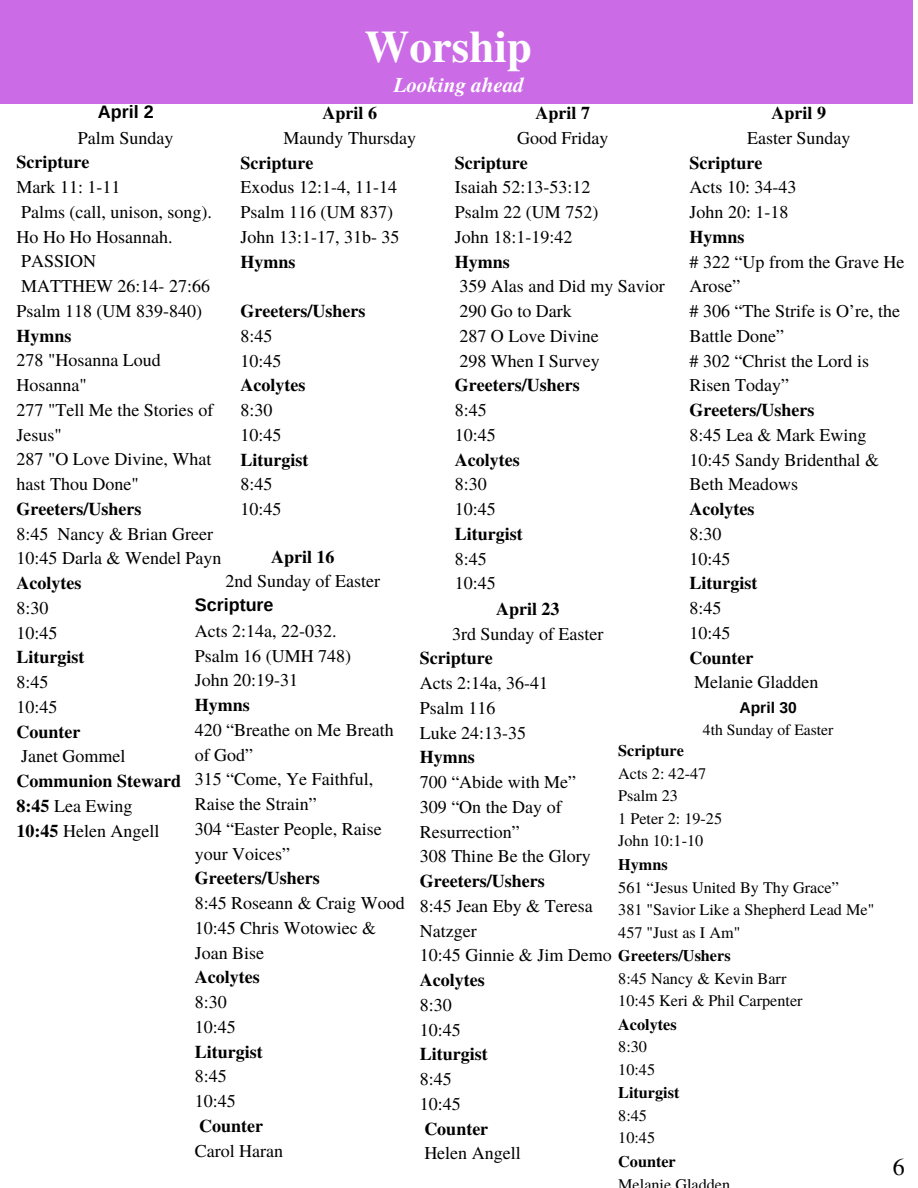
<style>
.page{position:relative;width:918px;height:1188px;background:#fff}
.page>*{position:absolute;margin:0;border:0;box-sizing:border-box;transform-origin:0 0}
.t1{font:700 45px "Te X Gyre Termes";color:#fff}
.t2{font:24px "Te X Gyre Termes";color:#000}
.t3{font:italic 700 21px "Te X Gyre Termes";color:#fff}
.t4{font:18px/24.8px "Te X Gyre Termes";color:#000}
.t5{font:700 18px/24.8px "Te X Gyre Termes";color:#000}
.t6{font:700 18px "Arimo";color:#000}
.t7{font:16.2px/22.5px "Te X Gyre Termes";color:#000}
.t8{font:700 16.2px "Te X Gyre Termes";color:#000}
.t9{font:15.6px "Te X Gyre Termes";color:#000}
.t10{font:700 15.6px "Arimo";color:#000}
.s1{font-weight:400}
.s2{font-weight:700;font-size:16.2px}
.s3{font-weight:700}
</style>
<div class="page">
<div style="left:0;top:0;width:913px;height:103px;background:#cb6ce6"></div>
<h1 class="t1" style="left:364px;top:12px;width:169px">Worship</h1>
<p class="t3" style="left:394px;top:69px;width:132px">Looking ahead</p>
<p class="t6" style="left:98px;top:102px;width:57px">April 2</p>
<p class="t4" style="left:78px;top:124px;width:97px">Palm Sunday</p>
<p class="t5" style="left:17px;top:149px;width:74px">Scripture</p>
<p class="t4" style="left:17px;top:174px;width:197px">Mark 11: 1-11<br>Palms (call, unison, song).<br>Ho Ho Ho Hosannah.<br>PASSION<br>MATTHEW 26:14- 27:66<br>Psalm 118 (UM 839-840)</p>
<p class="t5" style="left:17px;top:322px;width:57px">Hymns</p>
<p class="t4" style="left:17px;top:347px;width:198px">278 "Hosanna Loud<br>Hosanna"<br>277 "Tell Me the Stories of<br>Jesus"<br>287 "O Love Divine, What hast Thou Done"</p>
<p class="t5" style="left:17px;top:496px;width:126px">Greeters/Ushers</p>
<p class="t4" style="left:17px;top:520px;width:206px">8:45 Nancy &amp; Brian Greer<br>10:45 Darla &amp; Wendel Payn</p>
<p class="t5" style="left:17px;top:570px;width:66px">Acolytes</p>
<p class="t4" style="left:17px;top:595px;width:43px">8:30<br>10:45</p>
<p class="t5" style="left:17px;top:644px;width:70px">Liturgist</p>
<p class="t4" style="left:17px;top:669px;width:43px">8:45<br>10:45</p>
<p class="t5" style="left:17px;top:718px;width:65px">Counter</p>
<p class="t4" style="left:21px;top:743px;width:106px">Janet Gommel</p>
<p class="t5" style="left:17px;top:768px;width:166px">Communion Steward<br>8:45 <span class="s1">Lea Ewing<br></span>10:45 <span class="s1">Helen Angell</span></p>
<p class="t5" style="left:323px;top:100px;width:56px">April 6</p>
<p class="t4" style="left:284px;top:124px;width:134px">Maundy Thursday</p>
<p class="t5" style="left:241px;top:149px;width:74px">Scripture</p>
<p class="t4" style="left:241px;top:174px;width:160px">Exodus 12:1-4, 11-14<br>Psalm 116 (UM 837)<br>John 13:1-17, 31b- 35</p>
<p class="t5" style="left:241px;top:248px;width:57px">Hymns</p>
<p class="t5" style="left:241px;top:298px;width:126px">Greeters/Ushers</p>
<p class="t4" style="left:241px;top:322px;width:43px">8:45<br>10:45</p>
<p class="t5" style="left:241px;top:372px;width:66px">Acolytes</p>
<p class="t4" style="left:241px;top:397px;width:43px">8:30<br>10:45</p>
<p class="t5" style="left:241px;top:446px;width:70px">Liturgist</p>
<p class="t4" style="left:241px;top:471px;width:43px">8:45<br>10:45</p>
<p class="t5" style="left:536px;top:100px;width:56px">April 7</p>
<p class="t4" style="left:517px;top:124px;width:93px">Good Friday</p>
<p class="t5" style="left:455px;top:149px;width:74px">Scripture</p>
<p class="t4" style="left:455px;top:174px;width:145px">Isaiah 52:13-53:12<br>Psalm 22 (UM 752)<br>John 18:1-19:42</p>
<p class="t5" style="left:455px;top:248px;width:57px">Hymns</p>
<p class="t4" style="left:459px;top:273px;width:207px">359 Alas and Did my Savior<br>290 Go to Dark<br>287 O Love Divine<br>298 When I Survey</p>
<p class="t5" style="left:455px;top:372px;width:126px">Greeters/Ushers</p>
<p class="t4" style="left:455px;top:397px;width:43px">8:45<br>10:45</p>
<p class="t5" style="left:455px;top:446px;width:66px">Acolytes</p>
<p class="t4" style="left:455px;top:471px;width:43px">8:30<br>10:45</p>
<p class="t5" style="left:455px;top:520px;width:70px">Liturgist</p>
<p class="t4" style="left:455px;top:545px;width:43px">8:45<br>10:45</p>
<p class="t5" style="left:772px;top:100px;width:56px">April 9</p>
<p class="t4" style="left:747px;top:124px;width:105px">Easter Sunday</p>
<p class="t5" style="left:690px;top:149px;width:74px">Scripture</p>
<p class="t4" style="left:690px;top:174px;width:108px">Acts 10: 34-43<br>John 20: 1-18</p>
<p class="t5" style="left:690px;top:223px;width:57px">Hymns</p>
<p class="t4" style="left:690px;top:248px;width:216px"># 322 “Up from the Grave He<br>Arose”<br># 306 “The Strife is O’re, the<br>Battle Done”<br># 302 “Christ the Lord is<br>Risen Today”</p>
<p class="t5" style="left:690px;top:397px;width:126px">Greeters/Ushers</p>
<p class="t4" style="left:690px;top:421px;width:191px">8:45 Lea &amp; Mark Ewing<br>10:45 Sandy Bridenthal &amp;<br>Beth Meadows</p>
<p class="t5" style="left:690px;top:496px;width:66px">Acolytes</p>
<p class="t4" style="left:690px;top:520px;width:43px">8:30<br>10:45</p>
<p class="t5" style="left:690px;top:570px;width:70px">Liturgist</p>
<p class="t4" style="left:690px;top:595px;width:43px">8:45<br>10:45</p>
<p class="t5" style="left:690px;top:644px;width:65px">Counter</p>
<p class="t4" style="left:694px;top:669px;width:126px">Melanie Gladden</p>
<p class="t5" style="left:271px;top:543px;width:65px">April 16</p>
<p class="t4" style="left:226px;top:568px;width:156px">2nd Sunday of Easter</p>
<p class="t6" style="left:195px;top:595px;width:80px">Scripture</p>
<p class="t4" style="left:195px;top:618px;width:158px">Acts 2:14a, 22-032.<br>Psalm 16 (UMH 748)<br>John 20:19-31</p>
<p class="t5" style="left:195px;top:692px;width:57px">Hymns</p>
<p class="t4" style="left:195px;top:717px;width:200px">420 “Breathe on Me Breath of God”<br>315 “Come, Ye Faithful,<br>Raise the Strain”<br>304 “Easter People, Raise your Voices”</p>
<p class="t5" style="left:195px;top:865px;width:126px">Greeters/Ushers</p>
<p class="t4" style="left:195px;top:890px;width:211px">8:45 Roseann &amp; Craig Wood<br>10:45 Chris Wotowiec &amp;<br>Joan Bise</p>
<p class="t5" style="left:195px;top:964px;width:66px">Acolytes</p>
<p class="t4" style="left:195px;top:989px;width:43px">8:30<br>10:45</p>
<p class="t5" style="left:195px;top:1038px;width:70px">Liturgist</p>
<p class="t4" style="left:195px;top:1063px;width:43px">8:45<br>10:45</p>
<p class="t5" style="left:199px;top:1113px;width:65px">Counter</p>
<p class="t4" style="left:195px;top:1137px;width:90px">Carol Haran</p>
<p class="t5" style="left:496px;top:596px;width:65px">April 23</p>
<p class="t4" style="left:452px;top:620px;width:153px">3rd Sunday of Easter</p>
<p class="t5" style="left:420px;top:645px;width:74px">Scripture</p>
<p class="t4" style="left:420px;top:670px;width:130px">Acts 2:14a, 36-41<br>Psalm 116<br>Luke 24:13-35</p>
<p class="t5" style="left:420px;top:744px;width:57px">Hymns</p>
<p class="t4" style="left:420px;top:769px;width:172px">700 “Abide with Me”<br>309 “On the Day of<br>Resurrection”<br>308 Thine Be the Glory</p>
<p class="t5" style="left:420px;top:868px;width:126px">Greeters/Ushers</p>
<p class="t4" style="left:420px;top:893px;width:312px">8:45 Jean Eby &amp; Teresa<br>Natzger<br>10:45 Ginnie &amp; Jim Demo <span class="s2">Greeters/Ushers<br></span><span class="s3">Acolytes</span></p>
<p class="t4" style="left:420px;top:992px;width:43px">8:30<br>10:45</p>
<p class="t5" style="left:420px;top:1041px;width:70px">Liturgist</p>
<p class="t4" style="left:420px;top:1066px;width:43px">8:45<br>10:45</p>
<p class="t5" style="left:424px;top:1115px;width:65px">Counter</p>
<p class="t4" style="left:424px;top:1140px;width:98px">Helen Angell</p>
<p class="t10" style="left:740px;top:699px;width:59px">April 30</p>
<p class="t9" style="left:703px;top:719px;width:132px">4th Sunday of Easter</p>
<p class="t8" style="left:618px;top:738px;width:67px">Scripture</p>
<p class="t7" style="left:618px;top:761px;width:105px">Acts 2: 42-47<br>Psalm 23<br>1 Peter 2: 19-25<br>John 10:1-10</p>
<p class="t8" style="left:618px;top:852px;width:51px">Hymns</p>
<p class="t7" style="left:618px;top:875px;width:258px">561 “Jesus United By Thy Grace”<br>381 "Savior Like a Shepherd Lead Me"<br>457 "Just as I Am"</p>
<p class="t7" style="left:618px;top:966px;width:186px">8:45 Nancy &amp; Kevin Barr<br>10:45 Keri &amp; Phil Carpenter</p>
<p class="t8" style="left:618px;top:1012px;width:60px">Acolytes</p>
<p class="t7" style="left:618px;top:1035px;width:38px">8:30<br>10:45</p>
<p class="t8" style="left:618px;top:1080px;width:63px">Liturgist</p>
<p class="t7" style="left:618px;top:1103px;width:38px">8:45<br>10:45</p>
<p class="t8" style="left:618px;top:1149px;width:59px">Counter</p>
<p class="t7" style="left:618px;top:1172px;width:113px">Melanie Gladden</p>
<h2 class="t2" style="left:893px;top:1149px;width:13px">6</h2>
</div>
